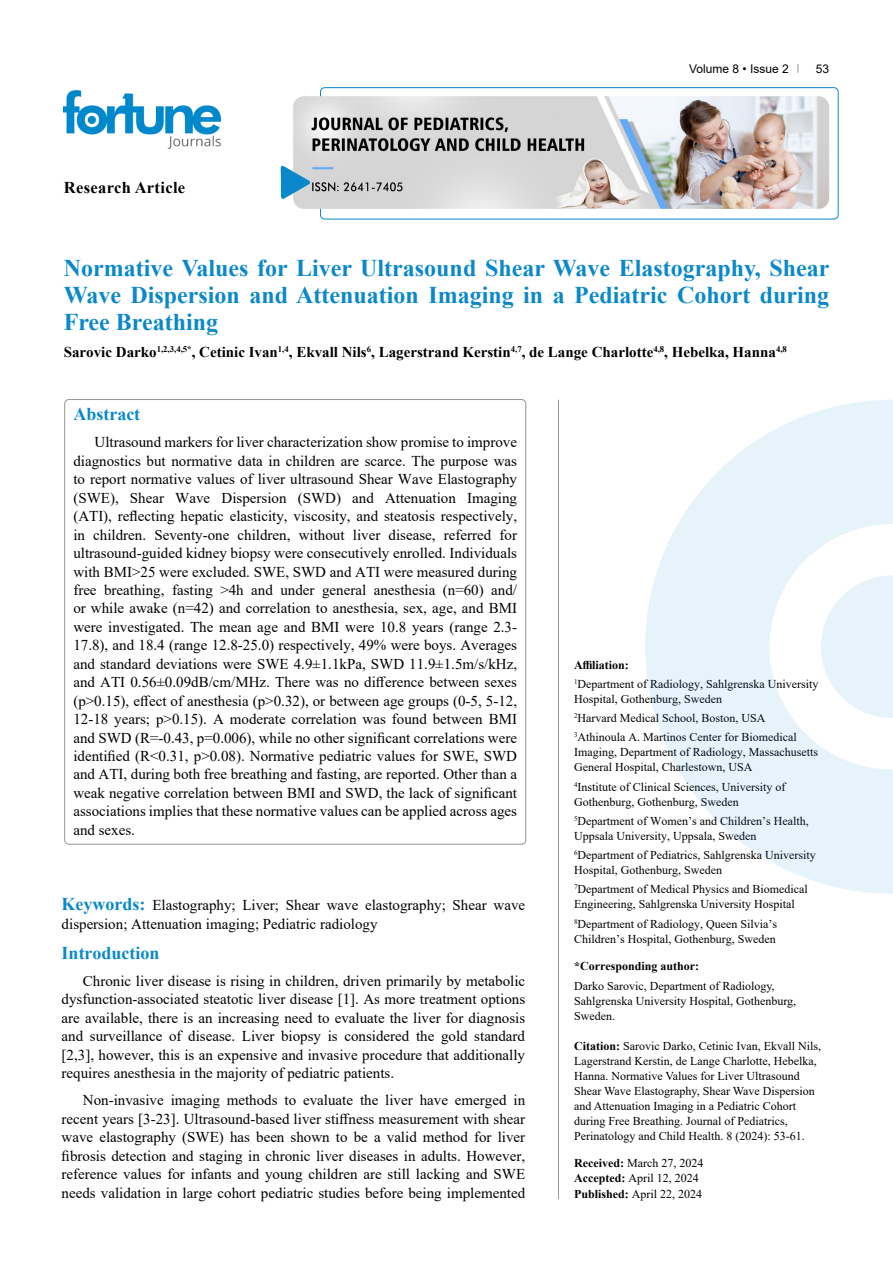
<style>
.page{position:relative;width:893px;height:1263px;background:#fff}
.page>*{position:absolute;margin:0;border:0;box-sizing:border-box;transform-origin:0 0}
.t1{font:700 24px/27px "Times New Roman";color:#0a88ca;text-align:justify}
.t2{font:700 18px "Times New Roman";color:#0a88ca}
.t3{font:700 16.5px "Times New Roman";letter-spacing:.02em;color:#000}
.t4{font:15px/18.5px "Times New Roman";color:#000;text-align:justify}
.t5{font:700 15px "Times New Roman";color:#000}
.t6{font:12px/15px "Times New Roman";color:#000}
.t7{font:700 12px "Times New Roman";color:#000}
.t8{font:12px "Arial";color:#000}
.s1{font-weight:700;font-size:18px;color:#0a88ca}
.s2{font-weight:700}
</style>
<div class="page">
<div style="left:320px;top:87px;width:518px;height:132px;border:1px solid #0a88ca;border-radius:4px"></div>
<img style="left:64px;top:90px;width:157px;height:59px">
<img style="left:293px;top:96px;width:536px;height:113px">
<svg style="left:281px;top:166px;width:29px;height:33px"></svg>
<svg style="left:645px;top:400px;width:248px;height:494px;fill:#e6f3fa"></svg>
<svg style="left:821px;top:575px;width:72px;height:143px"></svg>
<hr style="left:558px;top:400px;width:1px;height:799px;background:#939598">
<p class="t3" style="left:64px;top:175px;width:123px">Research Article</p>
<p class="t8" style="left:689px;top:60px;width:101px">Volume 8 • Issue 2</p>
<p class="t8" style="left:816px;top:60px;width:15px">53</p>
<h1 class="t1" style="left:64px;top:254px;width:767px">Normative Values for Liver Ultrasound Shear Wave Elastography, Shear Wave Dispersion and Attenuation Imaging in a Pediatric Cohort during Free Breathing</h1>
<p class="t5" style="left:64px;top:341px;width:725px">Sarovic Darko<sup>1,2,3,4,5*</sup>, Cetinic Ivan<sup>1,4</sup>, Ekvall Nils<sup>6</sup>, Lagerstrand Kerstin<sup>4,7</sup>, de Lange Charlotte<sup>4,8</sup>, Hebelka, Hanna<sup>4,8</sup></p>
<p class="t2" style="left:73px;top:401px;width:68px">Abstract</p>
<p class="t4" style="left:73px;top:433px;width:445px;text-indent:21px">Ultrasound markers for liver characterization show promise to improve diagnostics but normative data in children are scarce. The purpose was to report normative values of liver ultrasound Shear Wave Elastography (SWE), Shear Wave Dispersion (SWD) and Attenuation Imaging (ATI), reflecting hepatic elasticity, viscosity, and steatosis respectively, in children. Seventy-one children, without liver disease, referred for ultrasound-guided kidney biopsy were consecutively enrolled. Individuals with BMI&gt;25 were excluded. SWE, SWD and ATI were measured during free breathing, fasting &gt;4h and under general anesthesia (n=60) and/ or while awake (n=42) and correlation to anesthesia, sex, age, and BMI were investigated. The mean age and BMI were 10.8 years (range 2.3- 17.8), and 18.4 (range 12.8-25.0) respectively, 49% were boys. Averages and standard deviations were SWE 4.9±1.1kPa, SWD 11.9±1.5m/s/kHz, and ATI 0.56±0.09dB/cm/MHz. There was no difference between sexes (p&gt;0.15), effect of anesthesia (p&gt;0.32), or between age groups (0-5, 5-12, 12-18 years; p&gt;0.15). A moderate correlation was found between BMI and SWD (R=-0.43, p=0.006), while no other significant correlations were identified (R&lt;0.31, p&gt;0.08). Normative pediatric values for SWE, SWD and ATI, during both free breathing and fasting, are reported. Other than a weak negative correlation between BMI and SWD, the lack of significant associations implies that these normative values can be applied across ages and sexes.</p>
<p class="t4" style="left:62px;top:895px;width:465px"><span class="s1">Keywords:</span> Elastography; Liver; Shear wave elastography; Shear wave dispersion; Attenuation imaging; Pediatric radiology</p>
<p class="t2" style="left:62px;top:940px;width:99px">Introduction</p>
<p class="t4" style="left:62px;top:971px;width:465px;text-indent:21px">Chronic liver disease is rising in children, driven primarily by metabolic dysfunction-associated steatotic liver disease [1]. As more treatment options are available, there is an increasing need to evaluate the liver for diagnosis and surveillance of disease. Liver biopsy is considered the gold standard [2,3], however, this is an expensive and invasive procedure that additionally requires anesthesia in the majority of pediatric patients.</p>
<p class="t4" style="left:62px;top:1090px;width:465px;text-indent:21px">Non-invasive imaging methods to evaluate the liver have emerged in recent years [3-23]. Ultrasound-based liver stiffness measurement with shear wave elastography (SWE) has been shown to be a valid method for liver fibrosis detection and staging in chronic liver diseases in adults. However, reference values for infants and young children are still lacking and SWE needs validation in large cohort pediatric studies before being implemented</p>
<p class="t6" style="left:574px;top:655px;width:246px;line-height:19.2px"><span class="s2">Affiliation:<br></span><sup>1</sup>Department of Radiology, Sahlgrenska University</p>
<p class="t6" style="left:574px;top:689px;width:224px;line-height:19.2px">Hospital, Gothenburg, Sweden<br><sup>2</sup>Harvard Medical School, Boston, USA<br><sup>3</sup>Athinoula A. Martinos Center for Biomedical</p>
<p class="t6" style="left:574px;top:744px;width:245px">Imaging, Department of Radiology, Massachusetts<br>General Hospital, Charlestown, USA</p>
<p class="t6" style="left:574px;top:779px;width:213px"><sup>4</sup>Institute of Clinical Sciences, University of<br>Gothenburg, Gothenburg, Sweden</p>
<p class="t6" style="left:574px;top:813px;width:236px"><sup>5</sup>Department of Women’s and Children’s Health,<br>Uppsala University, Uppsala, Sweden</p>
<p class="t6" style="left:574px;top:847px;width:243px"><sup>6</sup>Department of Pediatrics, Sahlgrenska University<br>Hospital, Gothenburg, Sweden</p>
<p class="t6" style="left:574px;top:881px;width:235px"><sup>7</sup>Department of Medical Physics and Biomedical<br>Engineering, Sahlgrenska University Hospital</p>
<p class="t6" style="left:574px;top:916px;width:205px"><sup>8</sup>Department of Radiology, Queen Silvia’s<br>Children’s Hospital, Gothenburg, Sweden</p>
<p class="t7" style="left:574px;top:958px;width:127px">*Corresponding author:</p>
<p class="t6" style="left:574px;top:978px;width:224px">Darko Sarovic, Department of Radiology,<br>Sahlgrenska University Hospital, Gothenburg,<br>Sweden.</p>
<p class="t6" style="left:574px;top:1038px;width:248px"><span class="s2">Citation:</span> Sarovic Darko, Cetinic Ivan, Ekvall Nils, Lagerstrand Kerstin, de Lange Charlotte, Hebelka, Hanna. Normative Values for Liver Ultrasound Shear Wave Elastography, Shear Wave Dispersion and Attenuation Imaging in a Pediatric Cohort during Free Breathing. Journal of Pediatrics, Perinatology and Child Health. 8 (2024): 53-61.</p>
<p class="t6" style="left:574px;top:1155px;width:131px"><span class="s2">Received:</span> March 27, 2024<br><span class="s2">Accepted:</span> April 12, 2024<br><span class="s2">Published:</span> April 22, 2024</p>
</div>
